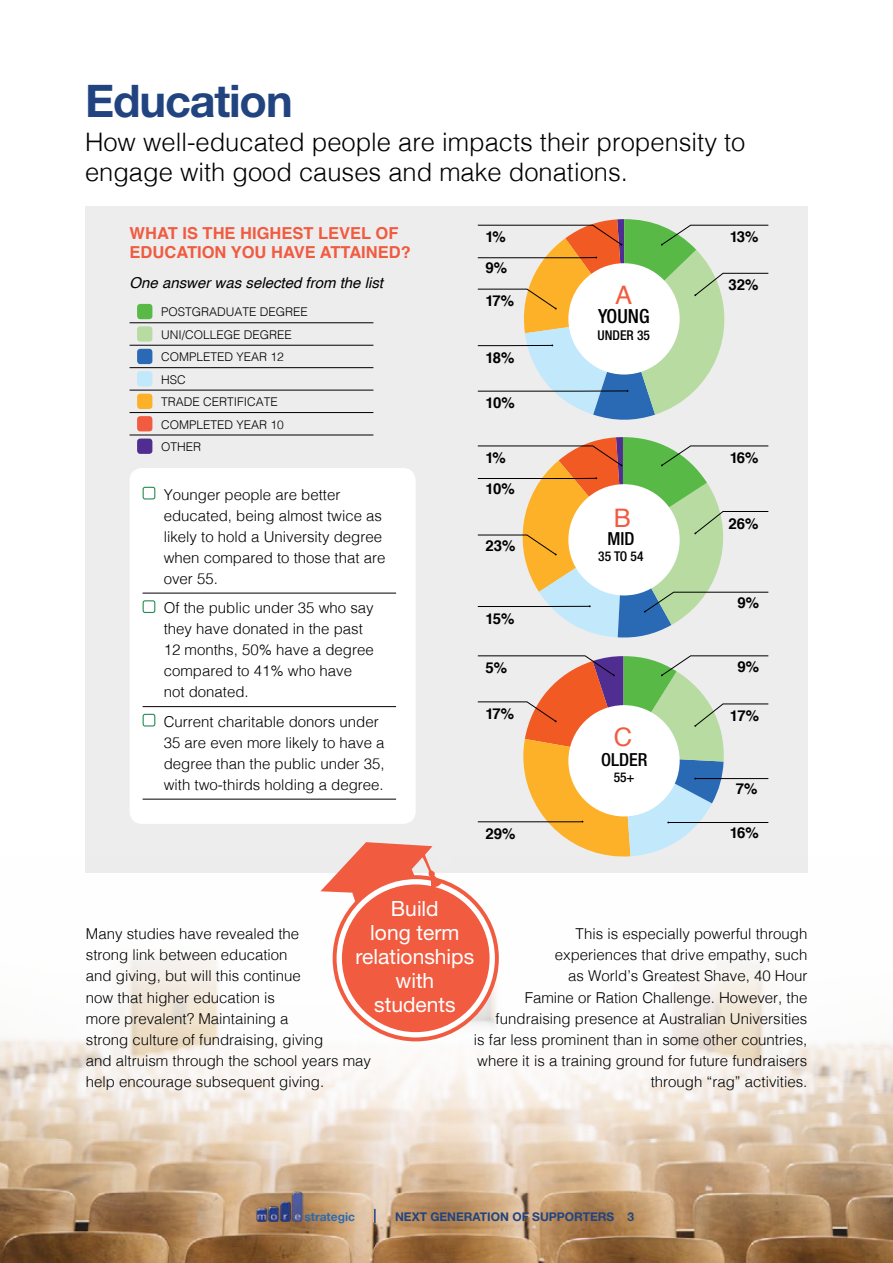
<style>
.page{position:relative;width:893px;height:1263px;background:#fff}
.page>*{position:absolute;margin:0;border:0;box-sizing:border-box;transform-origin:0 0}
.t1{font:700 45px "Helvetica Neue LT Std";letter-spacing:-.025em;color:#214480}
.t2{font:300 25.5px/30px "Helvetica";color:#000}
.t3{font:25.5px "Helvetica";color:#f15b40}
.t4{font:21px/24px "Helvetica Neue LT Std";color:#fff;text-align:center}
.t5{font:500 condensed 19.5px "Helvetica Neue LT Std";color:#000}
.t6{font:500 condensed 18px "Helvetica Neue LT Std";color:#000}
.t7{font:700 16.5px "Helvetica";color:#f15b40}
.t8{font:300 15px/21px "Helvetica";color:#000}
.t9{font:700 15px "Helvetica";letter-spacing:-.06em;color:#000}
.t10{font:italic 15px "Helvetica";color:#000}
.t11{font:500 condensed 13.5px "Helvetica Neue LT Std";color:#000}
.t12{font:300 12px/22.5px "Helvetica";color:#000}
.t13{font:700 12px "Helvetica Neue LT Std";color:#214480}
.t14{font:700 12px "Helvetica Neue LT Std";color:#2a6ab4}
.s1{font-family:"Helvetica Neue"}
</style>
<div class="page">
<div style="left:85px;top:206px;width:722px;height:667px;background:#ededee"></div>
<img style="left:0;top:856px;width:893px;height:407px">
<svg style="left:374px;top:1209px;width:2px;height:14px"></svg>
<hr style="left:130px;top:435px;width:243px;height:1px;background:#000">
<hr style="left:130px;top:412px;width:243px;height:1px;background:#000">
<hr style="left:130px;top:390px;width:243px;height:1px;background:#000">
<hr style="left:130px;top:367px;width:243px;height:1px;background:#000">
<hr style="left:130px;top:345px;width:243px;height:1px;background:#000">
<hr style="left:130px;top:322px;width:243px;height:1px;background:#000">
<svg style="left:477px;top:219px;width:292px;height:201px"></svg>
<div style="left:137px;top:304px;width:15px;height:15px;background:#58b947;border-radius:3px"></div>
<div style="left:137px;top:326px;width:15px;height:16px;background:#b7dba1;border-radius:3px"></div>
<div style="left:137px;top:349px;width:15px;height:15px;background:#2a6ab4;border-radius:3px"></div>
<div style="left:137px;top:371px;width:15px;height:15px;background:#c1e8fb;border-radius:3px"></div>
<div style="left:137px;top:394px;width:15px;height:15px;background:#fcb128;border-radius:3px"></div>
<div style="left:137px;top:416px;width:15px;height:15px;background:#f15b40;border-radius:3px"></div>
<div style="left:137px;top:439px;width:15px;height:15px;background:#502e91;border-radius:3px"></div>
<div style="left:130px;top:468px;width:286px;height:356px;background:#fff;border-radius:13px"></div>
<hr style="left:143px;top:593px;width:253px;height:1px;background:#000">
<hr style="left:143px;top:706px;width:253px;height:1px;background:#000">
<hr style="left:143px;top:799px;width:253px;height:1px;background:#000">
<div style="left:143px;top:487px;width:12px;height:12px;border:1px solid #268c52;border-radius:2px"></div>
<div style="left:143px;top:600px;width:12px;height:13px;border:1px solid #268c52;border-radius:2px"></div>
<div style="left:143px;top:714px;width:12px;height:12px;border:1px solid #268c52;border-radius:2px"></div>
<svg style="left:477px;top:437px;width:292px;height:201px"></svg>
<svg style="left:477px;top:655px;width:292px;height:201px"></svg>
<svg style="left:335px;top:877px;width:162px;height:162px"></svg>
<div style="left:333px;top:875px;width:166px;height:166px;border:4px solid #f15b40;border-radius:50%"></div>
<div style="left:342px;top:884px;width:148px;height:148px;background:#f15b40;border-radius:50%"></div>
<svg style="left:320px;top:842px;width:121px;height:61px"></svg>
<img style="left:255px;top:1191px;width:48px;height:31px">
<h1 class="t1" style="left:85px;top:73px;width:209px">Education</h1>
<p class="t2" style="left:85px;top:126px;width:662px">How well-educated people are impacts their propensity to engage with good causes and make donations.</p>
<p class="t7" style="left:130px;top:219px;width:270px">WHAT IS THE HIGHEST LEVEL OF</p>
<h4 class="t9" style="left:486px;top:225px;width:22px">1%</h4>
<h4 class="t9" style="left:730px;top:225px;width:30px">13%</h4>
<h4 class="t7" style="left:130px;top:239px;width:283px">EDUCATION YOU HAVE ATTAINED?</h4>
<p class="t9" style="left:486px;top:255px;width:23px">9%</p>
<p class="t10" style="left:130px;top:271px;width:255px">One answer was selected from the list</p>
<p class="t9" style="left:728px;top:273px;width:32px">32%</p>
<p class="t9" style="left:486px;top:289px;width:30px">17%</p>
<p class="t12" style="left:161px;top:300px;width:148px">POSTGRADUATE DEGREE</p>
<p class="t12" style="left:161px;top:322px;width:132px">UNI/COLLEGE DEGREE<br>COMPLETED YEAR 12</p>
<p class="t3" style="left:615px;top:275px;width:19px">A</p>
<p class="t5" style="left:598px;top:305px;width:53px">YOUNG</p>
<p class="t11" style="left:598px;top:327px;width:54px">UNDER 35</p>
<p class="t9" style="left:486px;top:346px;width:30px">18%</p>
<p class="t12" style="left:161px;top:367px;width:118px">HSC<br>TRADE CERTIFICATE</p>
<p class="t12" style="left:161px;top:412px;width:124px">COMPLETED YEAR 10</p>
<p class="t12" style="left:161px;top:435px;width:42px">OTHER</p>
<p class="t8" style="left:164px;top:483px;width:223px">Younger people are better educated, being almost twice as likely to hold a University degree when compared to those that are over 55.</p>
<p class="t8" style="left:164px;top:596px;width:212px">Of the public under 35 who say they have donated in the past<br>12 months, 50% have a degree compared to 41% who have not donated.</p>
<p class="t8" style="left:164px;top:710px;width:222px">Current charitable donors under<br>35 are even more likely to have a degree than the public under 35, with two-thirds holding a degree.</p>
<p class="t9" style="left:486px;top:391px;width:31px">10%</p>
<p class="t9" style="left:486px;top:446px;width:22px">1%</p>
<p class="t9" style="left:486px;top:476px;width:31px">10%</p>
<p class="t9" style="left:486px;top:533px;width:32px">23%</p>
<p class="t9" style="left:486px;top:606px;width:30px">15%</p>
<p class="t9" style="left:486px;top:656px;width:23px">5%</p>
<p class="t9" style="left:486px;top:702px;width:30px">17%</p>
<p class="t9" style="left:486px;top:821px;width:32px">29%</p>
<p class="t3" style="left:614px;top:498px;width:19px">B</p>
<p class="t6" style="left:607px;top:528px;width:28px">MID</p>
<p class="t11" style="left:598px;top:548px;width:47px">35 TO 54</p>
<p class="t3" style="left:614px;top:718px;width:20px">C</p>
<p class="t6" style="left:601px;top:749px;width:48px">OLDER</p>
<p class="t11" style="left:614px;top:769px;width:23px">55+</p>
<p class="t9" style="left:730px;top:446px;width:30px">16%</p>
<p class="t9" style="left:728px;top:511px;width:32px">26%</p>
<p class="t9" style="left:737px;top:591px;width:23px">9%</p>
<p class="t9" style="left:737px;top:654px;width:23px">9%</p>
<p class="t9" style="left:730px;top:703px;width:31px">17%</p>
<p class="t9" style="left:736px;top:777px;width:23px">7%</p>
<p class="t9" style="left:730px;top:820px;width:31px">16%</p>
<p class="t4" style="left:356px;top:896px;width:120px">Build<br>long term relationships with students</p>
<p class="t8" style="left:576px;top:922px;width:233px">This is especially powerful through</p>
<p class="t8" style="left:86px;top:922px;width:215px">Many studies have revealed the</p>
<p class="t8" style="left:86px;top:943px;width:203px">strong link between education</p>
<p class="t8" style="left:555px;top:943px;width:254px">experiences that drive empathy, such</p>
<p class="t8" style="left:86px;top:964px;width:217px">and giving, but will this continue</p>
<p class="t8" style="left:568px;top:964px;width:241px">as World’s Greatest Shave, 40 Hour</p>
<p class="t8" style="left:86px;top:985px;width:191px">now that higher education is</p>
<p class="t8" style="left:525px;top:985px;width:284px">Famine or Ration Challenge. However, the</p>
<p class="t8" style="left:86px;top:1006px;width:204px">more prevalent? Maintaining a</p>
<p class="t8" style="left:496px;top:1006px;width:313px">fundraising presence at Australian Universities</p>
<p class="t8" style="left:86px;top:1027px;width:239px">strong culture of fundraising, giving</p>
<p class="t8" style="left:474px;top:1027px;width:335px">is far less prominent than in some other countries,</p>
<p class="t8" style="left:86px;top:1048px;width:287px">and altruism through the school years may</p>
<p class="t8" style="left:477px;top:1048px;width:332px">where it is a training ground for future fundraisers</p>
<p class="t8" style="left:86px;top:1069px;width:240px">help encourage subsequent giving.</p>
<p class="t8" style="left:651px;top:1069px;width:158px">through “rag” activities.</p>
<p class="t14" style="left:304px;top:1209px;width:52px">strategic</p>
<p class="t13" style="left:395px;top:1209px;width:241px">NEXT GENERATION OF SUPPORTERS <span class="s1">3</span></p>
</div>
